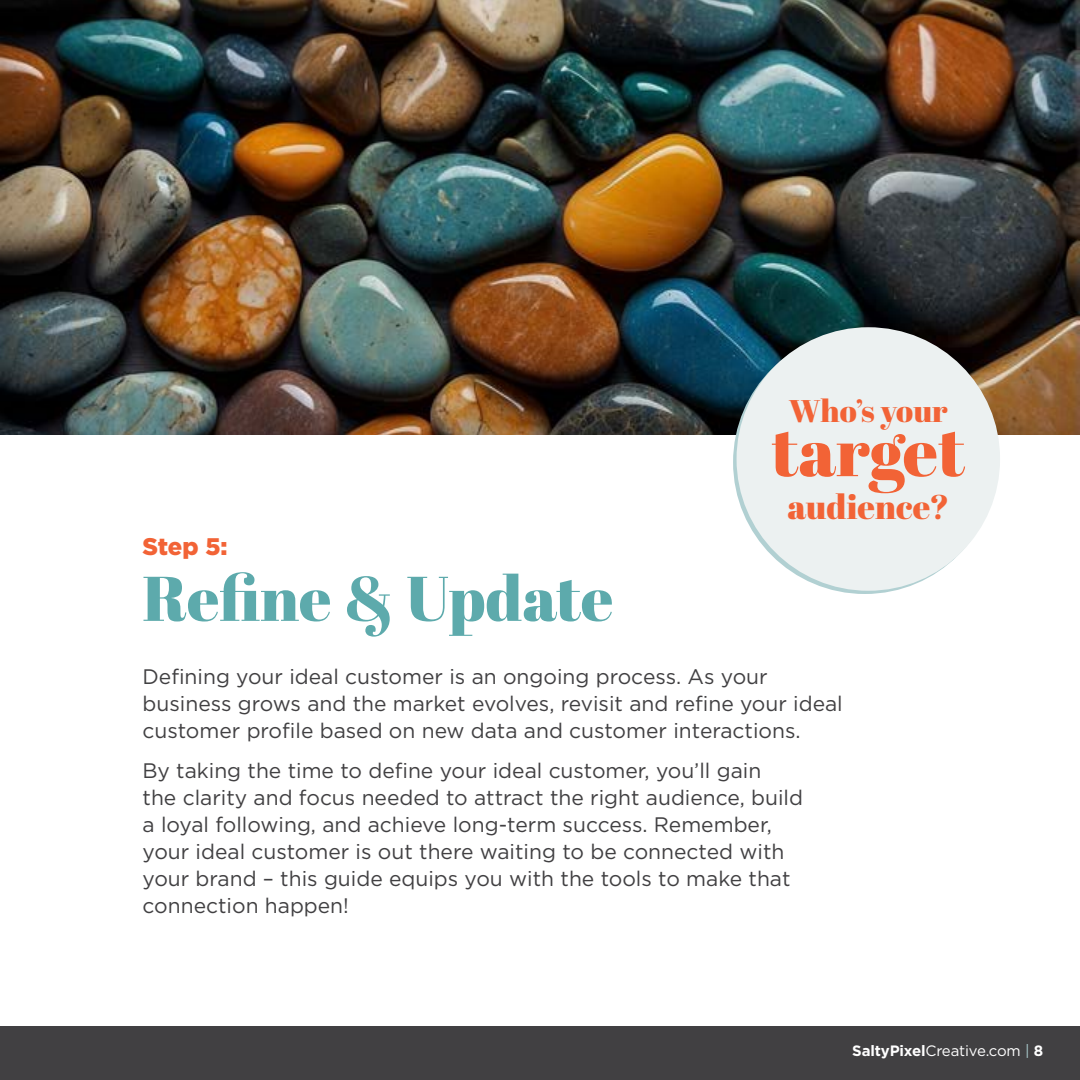
<style>
.page{position:relative;width:1080px;height:1080px;background:#fff}
.page>*{position:absolute;margin:0;border:0;box-sizing:border-box;transform-origin:0 0}
.t1{font:68.4px "Abril Fatface";color:#f26336}
.t2{font:63px "Abril Fatface";color:#5daaac}
.t3{font:34.2px "Abril Fatface";color:#f26336}
.t4{font:31.35px "Abril Fatface";color:#f26336}
.t5{font:900 24px "Gotham";color:#f26336}
.t6{font:21px/27px "Gotham";color:#414042}
.t7{font:15px "Gotham";letter-spacing:-.01em;color:#fff}
.s1{font-weight:700}
.s2{color:#adced0}
</style>
<div class="page">
<div style="left:0;top:1026px;width:1080px;height:54px;background:#414042"></div>
<img style="left:0;top:0;width:1080px;height:434px">
<div style="left:737px;top:327px;width:263px;height:264px;background:#ecf1f1;border-radius:50%"></div>
<p class="t5" style="left:143px;top:530px;width:86px">Step 5:</p>
<h2 class="t2" style="left:143px;top:554px;width:472px">Refine &amp; Update</h2>
<h3 class="t4" style="left:789px;top:389px;width:161px">Who’s your</h3>
<h1 class="t1" style="left:772px;top:404px;width:195px">target</h1>
<h3 class="t3" style="left:787px;top:483px;width:163px">audience?</h3>
<p class="t6" style="left:143px;top:662px;width:702px">Defining your ideal customer is an ongoing process. As your business grows and the market evolves, revisit and refine your ideal customer profile based on new data and customer interactions.</p>
<p class="t6" style="left:143px;top:757px;width:662px">By taking the time to define your ideal customer, you’ll gain<br>the clarity and focus needed to attract the right audience, build a loyal following, and achieve long-term success. Remember, your ideal customer is out there waiting to be connected with your brand – this guide equips you with the tools to make that connection happen!</p>
<p class="t7" style="left:852px;top:1041px;width:193px"><span class="s1">SaltyPixel</span>Creative.com <span class="s2">|</span> <span class="s1">8</span></p>
</div>
